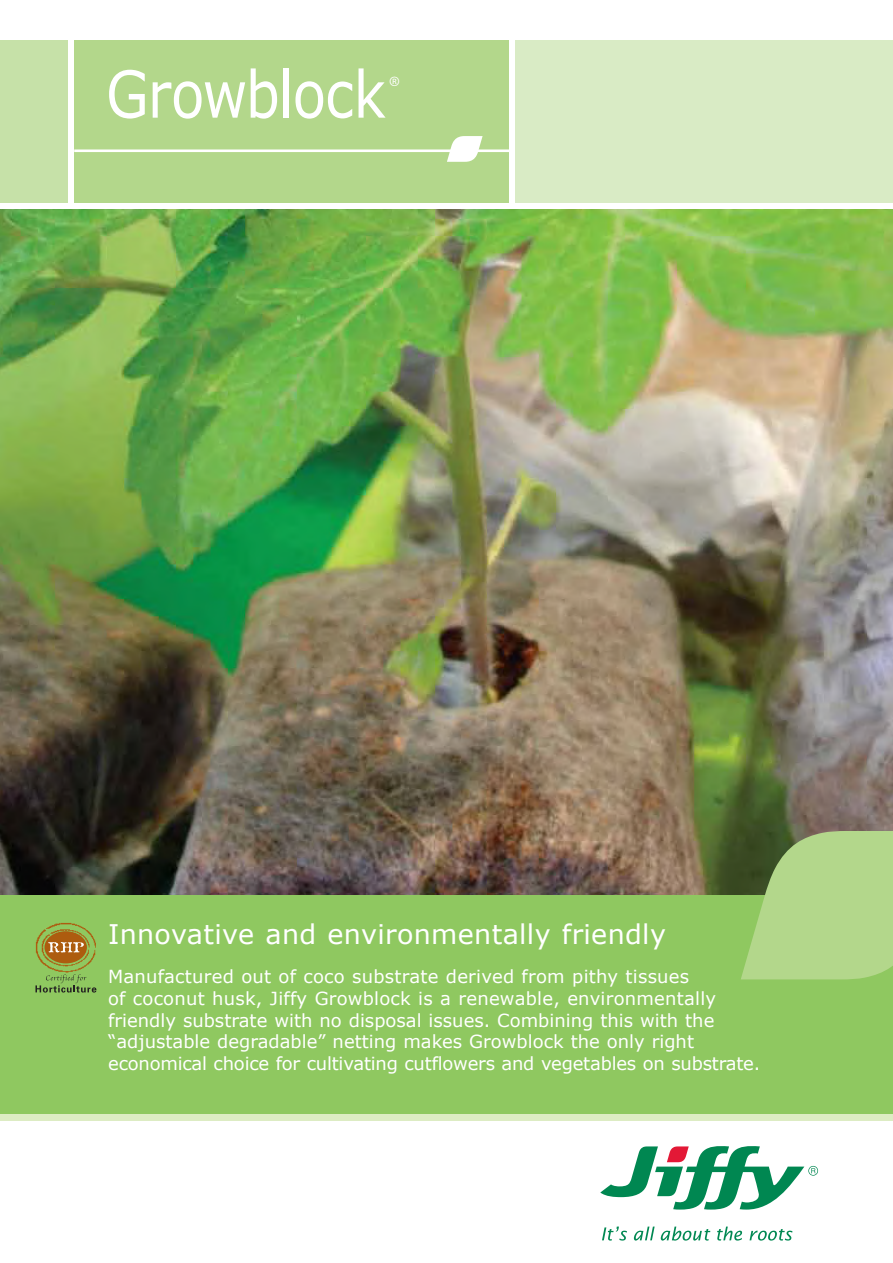
<style>
.page{position:relative;width:893px;height:1263px;background:#fff}
.page>*{position:absolute;margin:0;border:0;box-sizing:border-box;transform-origin:0 0}
.t1{font:64.8px "Verdana";letter-spacing:-.02em;color:#fff;scale:.85 1}
.t2{font:27px "Verdana";letter-spacing:.01em;color:#fff}
.t3{font:21px "Myriad";color:#fff}
.t4{font:18px/21.6px "Verdana";color:#fff}
</style>
<div class="page">
<div style="left:0;top:40px;width:68px;height:162px;background:#c6e1a8"></div>
<div style="left:0;top:895px;width:893px;height:219px;background:#8fc860"></div>
<div style="left:0;top:1114px;width:893px;height:7px;background:#ddecc3"></div>
<div style="left:516px;top:40px;width:377px;height:162px;background:#d9ebc5"></div>
<div style="left:74px;top:40px;width:435px;height:160px;background:#b3d78b"></div>
<hr style="left:74px;top:149px;width:435px;height:3px;background:#fff">
<svg style="left:447px;top:136px;width:36px;height:26px"></svg>
<img style="left:0;top:209px;width:893px;height:686px">
<svg style="left:741px;top:831px;width:152px;height:148px;background:#a3c57c"></svg>
<svg style="left:35px;top:974px;width:61px;height:18px"></svg>
<img style="left:35px;top:923px;width:46px;height:50px">
<img style="left:36px;top:925px;width:60px;height:44px">
<div style="left:45px;top:931px;width:42px;height:32px;background:#ad5c0f;border-radius:50%"></div>
<svg style="left:48px;top:942px;width:36px;height:10px"></svg>
<svg style="left:602px;top:1226px;width:25px;height:14px"></svg>
<svg style="left:634px;top:1226px;width:21px;height:14px"></svg>
<svg style="left:661px;top:1226px;width:49px;height:14px"></svg>
<svg style="left:717px;top:1226px;width:25px;height:14px"></svg>
<svg style="left:749px;top:1229px;width:43px;height:11px"></svg>
<svg style="left:600px;top:1146px;width:218px;height:63px"></svg>
<h1 class="t1" style="left:106px;top:53px;width:331px">Growblock</h1>
<p class="t3" style="left:389px;top:74px;width:12px">®</p>
<h2 class="t2" style="left:108px;top:917px;width:559px">Innovative and environmentally friendly</h2>
<p class="t4" style="left:108px;top:965px;width:654px">Manufactured out of coco substrate derived from pithy tissues<br>of coconut husk, Jiffy Growblock is a renewable, environmentally friendly substrate with no disposal issues. Combining this with the “adjustable degradable” netting makes Growblock the only right economical choice for cultivating cutflowers and vegetables on substrate.</p>
</div>
